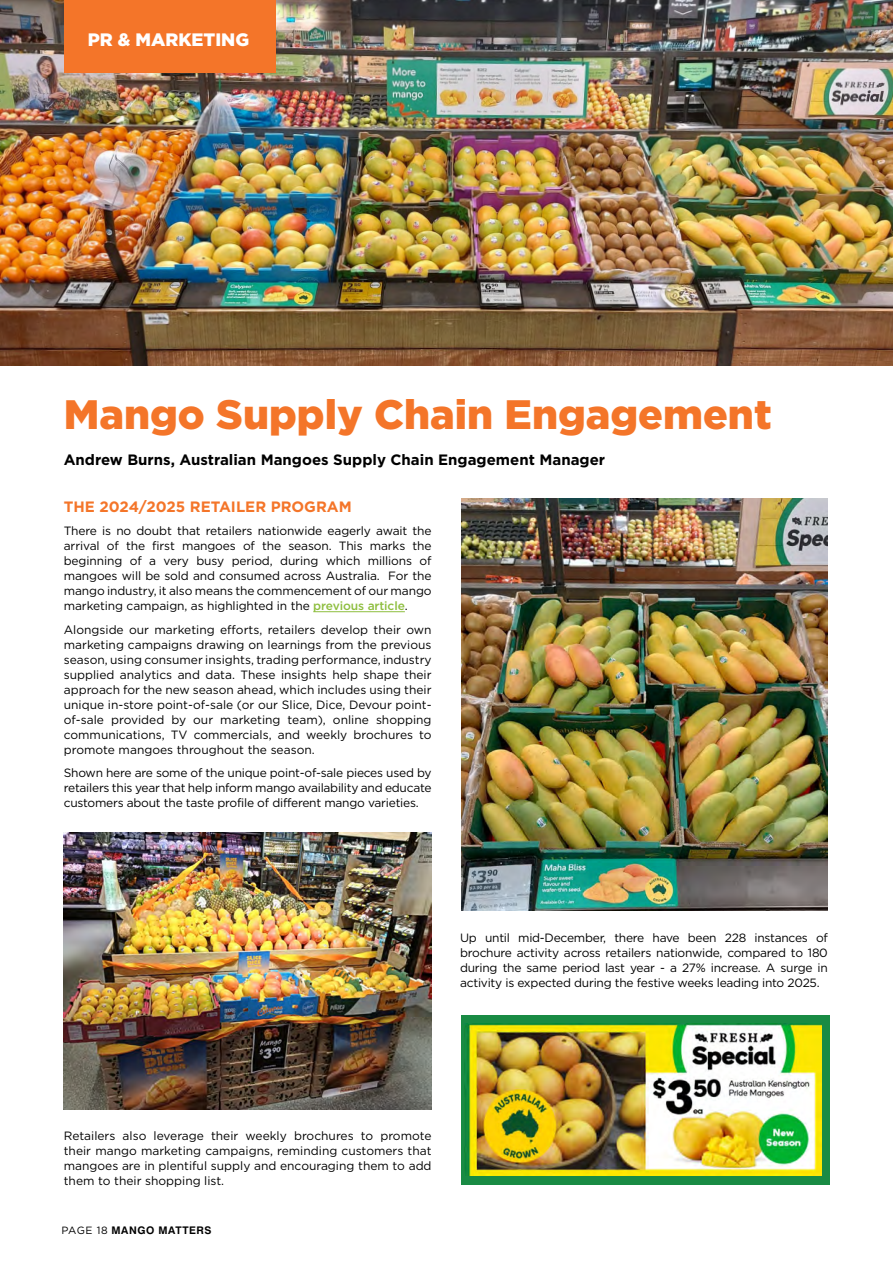
<style>
.page{position:relative;width:893px;height:1263px;background:#fff}
.page>*{position:absolute;margin:0;border:0;box-sizing:border-box;transform-origin:0 0}
.t1{font:900 41.1px "Gotham";color:#f47529}
.t2{font:900 18px "Gotham";color:#fff}
.t3{font:700 15px "Gotham";color:#000}
.t4{font:700 15px "Gotham";color:#f47529}
.t5{font:12px/15px "Gotham";letter-spacing:-.01em;color:#000;text-align:justify}
.t6{font:700 10.5px "Swiss 721 BT";letter-spacing:.05em;color:#000}
.s1{font-weight:500;color:#8ebe3f}
.s2{font-family:"Gotham";font-weight:400}
</style>
<div class="page">
<img style="left:461px;top:499px;width:367px;height:411px">
<img style="left:0;top:0;width:893px;height:366px">
<div style="left:64px;top:0;width:212px;height:72px;background:#f47529"></div>
<div style="left:461px;top:1015px;width:368px;height:170px;background:#198b44"></div>
<img style="left:464px;top:1024px;width:357px;height:151px">
<img style="left:64px;top:832px;width:368px;height:277px">
<hr style="left:313px;top:611px;width:92px;height:1px;background:#8ebe3f">
<h2 class="t2" style="left:88px;top:29px;width:163px">PR &amp; MARKETING</h2>
<h1 class="t1" style="left:64px;top:390px;width:709px">Mango Supply Chain Engagement</h1>
<p class="t3" style="left:64px;top:451px;width:543px">Andrew Burns, Australian Mangoes Supply Chain Engagement Manager</p>
<p class="t4" style="left:64px;top:498px;width:289px">THE 2024/2025 RETAILER PROGRAM</p>
<p class="t5" style="left:64px;top:523px;width:369px">There is no doubt that retailers nationwide eagerly await the arrival of the first mangoes of the season. This marks the beginning of a very busy period, during which millions of mangoes will be sold and consumed across Australia. For the mango industry, it also means the commencement of our mango marketing campaign, as highlighted in the <span class="s1">previous article</span>.</p>
<p class="t5" style="left:64px;top:622px;width:369px">Alongside our marketing efforts, retailers develop their own marketing campaigns drawing on learnings from the previous season, using consumer insights, trading performance, industry supplied analytics and data. These insights help shape their approach for the new season ahead, which includes using their unique in-store point-of-sale (or our Slice, Dice, Devour point&shy;of-sale provided by our marketing team), online shopping communications, TV commercials, and weekly brochures to promote mangoes throughout the season.</p>
<p class="t5" style="left:64px;top:765px;width:369px">Shown here are some of the unique point-of-sale pieces used by retailers this year that help inform mango availability and educate customers about the taste profile of different mango varieties.</p>
<p class="t5" style="left:460px;top:930px;width:369px">Up until mid-December, there have been 228 instances of brochure activity across retailers nationwide, compared to 180 during the same period last year - a 27% increase. A surge in activity is expected during the festive weeks leading into 2025.</p>
<p class="t5" style="left:64px;top:1128px;width:369px">Retailers also leverage their weekly brochures to promote their mango marketing campaigns, reminding customers that mangoes are in plentiful supply and encouraging them to add them to their shopping list.</p>
<p class="t6" style="left:62px;top:1223px;width:152px"><span class="s2">PAGE 18</span> MANGO MATTERS</p>
</div>
